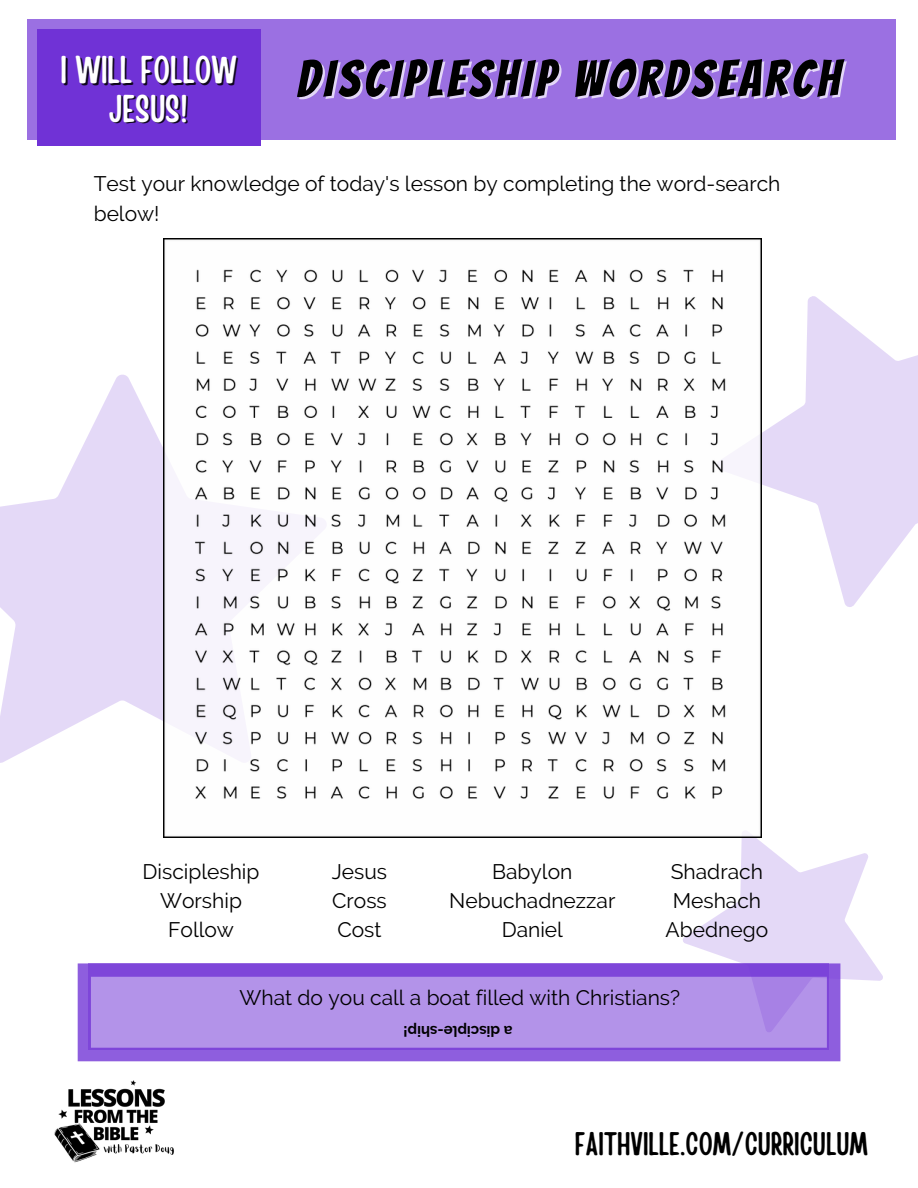
<style>
.page{position:relative;width:918px;height:1188px;background:#fff}
.page>*{position:absolute;margin:0;border:0;box-sizing:border-box;transform-origin:0 0}
.t1{font:51px "Bangers";letter-spacing:.08em;color:#000}
.t2{font:38.55px/38.2px "Handy Casual Condensed";color:#fff;text-align:center}
.t3{font:32.55px "Handy Casual Condensed";color:#000}
.t4{font:21px/29.2px "Raleway";color:#000;text-align:center}
.t5{font:700 15px "Raleway";color:#000}
</style>
<div class="page">
<div style="left:28px;top:19px;width:868px;height:121px;background:#9b70e2"></div>
<div style="left:37px;top:29px;width:224px;height:117px;background:#7032d6"></div>
<img style="left:54px;top:1061px;width:169px;height:102px">
<svg style="left:0;top:375px;width:163px;height:388px;fill:#e4d9f7"></svg>
<svg style="left:762px;top:296px;width:156px;height:311px;fill:#e4d9f7"></svg>
<svg style="left:682px;top:837px;width:201px;height:196px"></svg>
<div style="left:78px;top:963px;width:762px;height:98px;background:#8e5ede"></div>
<svg style="left:88px;top:963px;width:741px;height:87px;fill:#b393e9"></svg>
<img style="left:163px;top:239px;width:599px;height:598px">
<h2 class="t2" style="left:61px;top:49px;width:178px">I WILL FOLLOW<br>JESUS!</h2>
<h1 class="t1" style="left:297px;top:52px;width:544px">DISCIPLESHIP WORDSEARCH</h1>
<p class="t4" style="left:94px;top:169px;width:688px;text-align:left">Test your knowledge of today's lesson by completing the word-search below!</p>
<p class="t4" style="left:143px;top:857px;width:118px">Discipleship<br>Worship<br>Follow</p>
<p class="t4" style="left:332px;top:857px;width:57px;text-align:justify">Jesus Cross Cost</p>
<p class="t4" style="left:449px;top:857px;width:168px">Babylon<br>Nebuchadnezzar<br>Daniel</p>
<p class="t4" style="left:666px;top:857px;width:104px">Shadrach<br>Meshach<br>Abednego</p>
<p class="t4" style="left:240px;top:983px;width:442px">What do you call a boat filled with Christians?</p>
<p class="t5" style="left:512px;top:1040px;width:111px;rotate:-180deg">a d picsi hs-el pi !</p>
<h3 class="t3" style="left:575px;top:1122px;width:294px">FAITHVILLE.COM/CURRICULUM</h3>
</div>
